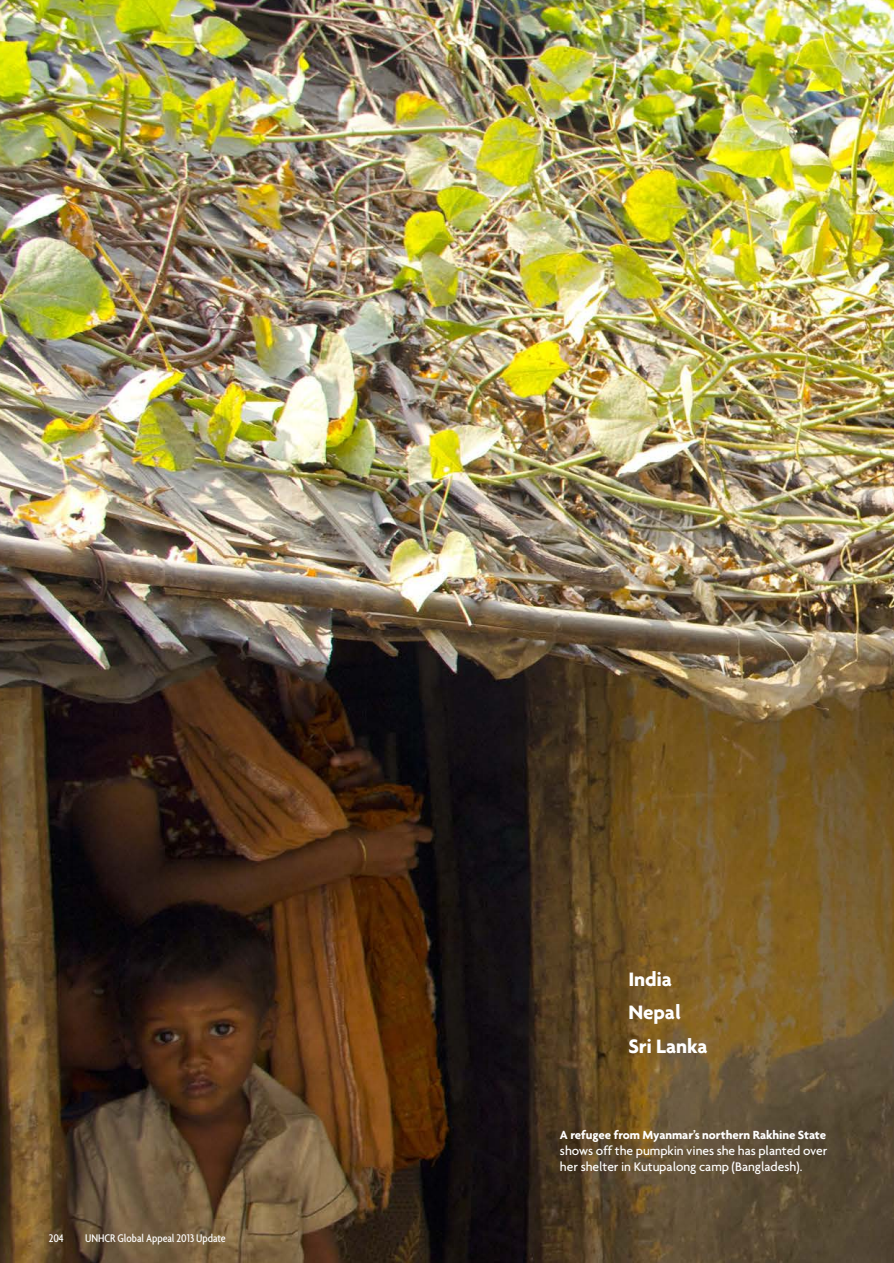
<style>
.page{position:relative;width:894px;height:1263px;background:#fff}
.page>*{position:absolute;margin:0;border:0;box-sizing:border-box;transform-origin:0 0}
.t1{font:700 21px/33.8px "Agenda";letter-spacing:-.005em;color:#fff}
.t2{font:500 13.5px/16.2px "Agenda";letter-spacing:-.005em;color:#fff}
.t3{font:700 12.75px "Agenda";letter-spacing:-.005em;color:#fff}
.t4{font:500 condensed 12px "Agenda";letter-spacing:-.005em;color:#fff}
</style>
<div class="page">
<img style="left:0;top:0;width:894px;height:1263px">
<p class="t4" style="left:49px;top:1232px;width:17px">204</p>
<p class="t4" style="left:85px;top:1232px;width:142px">UNHCR Global Appeal 2013 Update</p>
<h1 class="t1" style="left:628px;top:963px;width:81px">India<br>Nepal<br>Sri Lanka</h1>
<p class="t3" style="left:560px;top:1129px;width:268px">A refugee from Myanmar’s northern Rakhine State</p>
<p class="t2" style="left:560px;top:1143px;width:269px">shows off the pumpkin vines she has planted over her shelter in Kutupalong camp (Bangladesh).</p>
</div>
